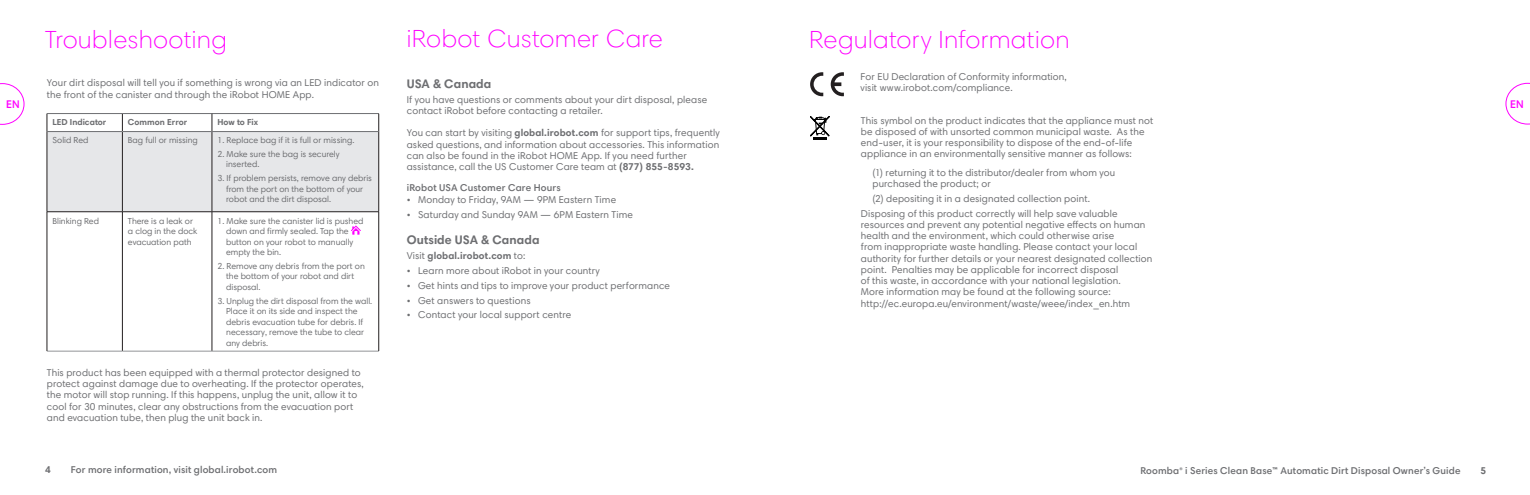
<style>
.page{position:relative;width:1530px;height:495px;background:#fff}
.page>*{position:absolute;margin:0;border:0;box-sizing:border-box;transform-origin:0 0}
.t1{font:300 25px "Harmonia Sans Std";letter-spacing:.03em;color:#f0f}
.t2{font:700 12.5px "Harmonia Sans Std";letter-spacing:.005em;color:#6d6e71}
.t3{font:600 11.25px "Harmonia Sans Std";color:#f0f}
.t4{font:10px/11.2px "Harmonia Sans Std";letter-spacing:.015em;color:#6d6e71}
.t5{font:600 10px "Harmonia Sans Std";letter-spacing:.015em;color:#6d6e71}
.t6{font:700 10px "Harmonia Sans Std";letter-spacing:.01em;color:#6d6e71}
.t7{font:8.75px/10.5px "Harmonia Sans Std";color:#6d6e71}
.t8{font:700 8.75px "Harmonia Sans Std";color:#6d6e71}
.s1{font-weight:700}
.s2{font-weight:400}
</style>
<div class="page">
<svg style="left:1505px;top:83px;width:25px;height:42px"></svg>
<svg style="left:0;top:83px;width:25px;height:42px"></svg>
<hr style="left:47px;top:212px;width:75px;height:1px;background:#231f20">
<hr style="left:122px;top:212px;width:90px;height:1px;background:#231f20">
<hr style="left:122px;top:212px;width:1px;height:139px;background:#231f20">
<hr style="left:212px;top:212px;width:167px;height:1px;background:#231f20">
<hr style="left:212px;top:212px;width:1px;height:139px;background:#231f20">
<hr style="left:47px;top:351px;width:75px;height:1px;background:#939598">
<hr style="left:122px;top:351px;width:90px;height:1px;background:#939598">
<hr style="left:212px;top:351px;width:167px;height:1px;background:#939598">
<hr style="left:47px;top:212px;width:1px;height:139px;background:#231f20">
<hr style="left:379px;top:212px;width:1px;height:139px;background:#231f20">
<hr style="left:47px;top:113px;width:75px;height:1px;background:#6d6e71">
<hr style="left:122px;top:113px;width:90px;height:1px;background:#6d6e71">
<hr style="left:212px;top:113px;width:167px;height:1px;background:#6d6e71">
<svg style="left:47px;top:114px;width:333px;height:98px"></svg>
<hr style="left:47px;top:131px;width:75px;height:1px;background:#6d6e71">
<hr style="left:122px;top:131px;width:90px;height:1px;background:#6d6e71">
<hr style="left:212px;top:131px;width:167px;height:1px;background:#6d6e71">
<svg style="left:351px;top:226px;width:10px;height:9px"></svg>
<svg style="left:810px;top:72px;width:13px;height:24px"></svg>
<svg style="left:831px;top:72px;width:13px;height:24px"></svg>
<svg style="left:810px;top:116px;width:20px;height:24px"></svg>
<h1 class="t1" style="left:45px;top:30px;width:183px">Troubleshooting</h1>
<h1 class="t1" style="left:407px;top:29px;width:257px">iRobot Customer Care</h1>
<p class="t4" style="left:47px;top:78px;width:333px">Your dirt disposal will tell you if something is wrong via an LED indicator on the front of the canister and through the iRobot HOME App.</p>
<h1 class="t1" style="left:810px;top:30px;width:261px">Regulatory Information</h1>
<p class="t4" style="left:861px;top:72px;width:208px">For EU Declaration of Conformity information, visit www.irobot.com/compliance.</p>
<p class="t4" style="left:861px;top:116px;width:294px">This symbol on the product indicates that the appliance must not be disposed of with unsorted common municipal waste. As the end-user, it is your responsibility to dispose of the end-of-life appliance in an environmentally sensitive manner as follows:</p>
<p class="t4" style="left:872px;top:168px;width:244px">(1) returning it to the distributor/dealer from whom you purchased the product; or</p>
<p class="t4" style="left:861px;top:192px;width:258px;line-height:14.8px;text-indent:12px">(2) depositing it in a designated collection point.<br>Disposing of this product correctly will help save valuable</p>
<p class="t4" style="left:861px;top:220px;width:293px">resources and prevent any potential negative effects on human health and the environment, which could otherwise arise<br>from inappropriate waste handling. Please contact your local authority for further details or your nearest designated collection point. Penalties may be applicable for incorrect disposal<br>of this waste, in accordance with your national legislation.<br>More information may be found at the following source: http://ec.europa.eu/environment/waste/weee/index_en.htm</p>
<p class="t2" style="left:407px;top:79px;width:86px">USA &amp; Canada</p>
<p class="t4" style="left:407px;top:95px;width:302px">If you have questions or comments about your dirt disposal, please contact iRobot before contacting a retailer.</p>
<p class="t4" style="left:407px;top:128px;width:315px">You can start by visiting <span class="s1">global.irobot.com</span> for support tips, frequently asked questions, and information about accessories. This information can also be found in the iRobot HOME App. If you need further assistance, call the US Customer Care team at <span class="s1">(877) 855-8593.</span></p>
<p class="t5" style="left:407px;top:183px;width:155px">iRobot USA Customer Care Hours</p>
<p class="t4" style="left:407px;top:195px;width:211px">• Monday to Friday, 9AM — 9PM Eastern Time</p>
<p class="t4" style="left:407px;top:210px;width:228px">• Saturday and Sunday 9AM — 6PM Eastern Time</p>
<p class="t2" style="left:407px;top:235px;width:134px">Outside USA &amp; Canada</p>
<p class="t6" style="left:407px;top:252px;width:120px"><span class="s2">Visit</span> global.irobot.com <span class="s2">to:</span></p>
<p class="t4" style="left:407px;top:266px;width:195px">• Learn more about iRobot in your country</p>
<p class="t4" style="left:407px;top:281px;width:265px">• Get hints and tips to improve your product performance</p>
<p class="t4" style="left:407px;top:296px;width:125px">• Get answers to questions</p>
<p class="t4" style="left:407px;top:310px;width:166px">• Contact your local support centre</p>
<p class="t3" style="left:6px;top:97px;width:15px">EN</p>
<p class="t3" style="left:1510px;top:97px;width:15px">EN</p>
<p class="t8" style="left:52px;top:119px;width:56px">LED Indicator</p>
<p class="t8" style="left:128px;top:119px;width:61px">Common Error</p>
<p class="t8" style="left:217px;top:119px;width:42px">How to Fix</p>
<p class="t7" style="left:52px;top:136px;width:38px">Solid Red</p>
<p class="t7" style="left:128px;top:136px;width:72px">Bag full or missing</p>
<p class="t7" style="left:217px;top:136px;width:138px">1. Replace bag if it is full or missing.</p>
<p class="t7" style="left:226px;top:150px;width:115px;text-indent:-9px">2. Make sure the bag is securely inserted.</p>
<p class="t7" style="left:226px;top:174px;width:147px;text-indent:-9px">3. If problem persists, remove any debris from the port on the bottom of your robot and the dirt disposal.</p>
<p class="t7" style="left:52px;top:216px;width:48px">Blinking Red</p>
<p class="t7" style="left:128px;top:216px;width:71px">There is a leak or a clog in the dock evacuation path</p>
<p class="t7" style="left:226px;top:216px;width:139px;text-indent:-9px">1. Make sure the canister lid is pushed down and firmly sealed. Tap the button on your robot to manually empty the bin.</p>
<p class="t7" style="left:226px;top:262px;width:140px;text-indent:-9px">2. Remove any debris from the port on the bottom of your robot and dirt disposal.</p>
<p class="t7" style="left:226px;top:296px;width:148px;text-indent:-9px">3. Unplug the dirt disposal from the wall.<br>Place it on its side and inspect the debris evacuation tube for debris. If necessary, remove the tube to clear any debris.</p>
<p class="t4" style="left:47px;top:368px;width:318px">This product has been equipped with a thermal protector designed to protect against damage due to overheating. If the protector operates, the motor will stop running. If this happens, unplug the unit, allow it to cool for 30 minutes, clear any obstructions from the evacuation port and evacuation tube, then plug the unit back in.</p>
<p class="t6" style="left:45px;top:466px;width:7px">4</p>
<p class="t5" style="left:71px;top:466px;width:208px">For more information, visit global.irobot.com</p>
<p class="t5" style="left:1140px;top:467px;width:322px">Roomba<sup>®</sup> i Series Clean Base™ Automatic Dirt Disposal Owner’s Guide</p>
<p class="t6" style="left:1481px;top:467px;width:7px">5</p>
</div>
